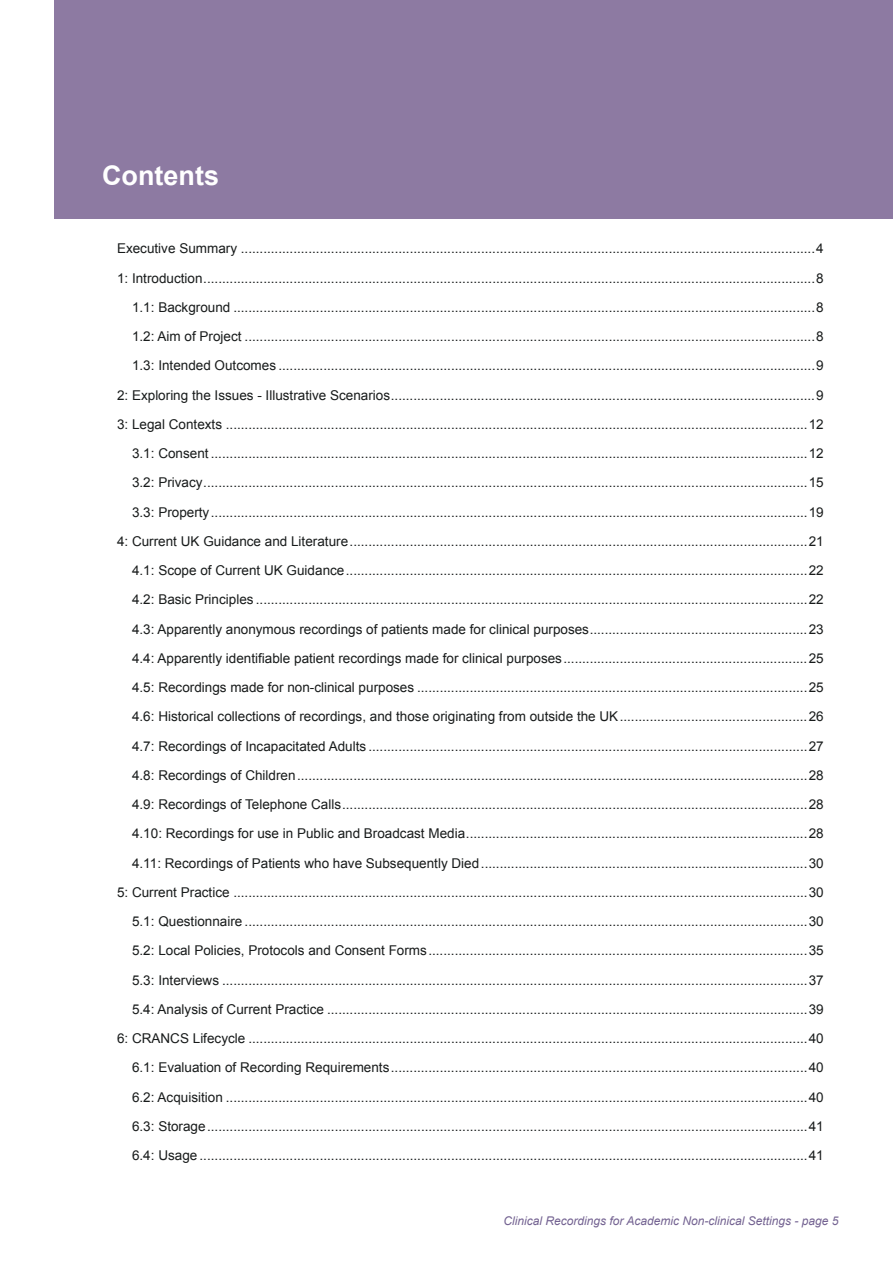
<style>
.page{position:relative;width:893px;height:1263px;background:#fff}
.page>*{position:absolute;margin:0;border:0;box-sizing:border-box;transform-origin:0 0}
.t1{font:700 27px "Arial";color:#fff}
.t2{font:13.5px/29.2px "Arial";color:#181b1b;text-align:right}
.t3{font:italic 12px "Arial";color:#736291}
</style>
<div class="page">
<div style="left:54px;top:0;width:839px;height:219px;background:#8d7aa2"></div>
<h1 class="t1" style="left:102px;top:160px;width:118px">Contents</h1>
<p class="t2" style="left:117px;top:234px;width:708px">Executive Summary .........................................................................................................................................................4<br>1: Introduction ...................................................................................................................................................................8<br>1.1: Background ...........................................................................................................................................................8<br>1.2: Aim of Project ........................................................................................................................................................8<br>1.3: Intended Outcomes ...............................................................................................................................................9<br>2: Exploring the Issues - Illustrative Scenarios .................................................................................................................9<br>3: Legal Contexts ...........................................................................................................................................................12<br>3.1: Consent ...............................................................................................................................................................12<br>3.2: Privacy .................................................................................................................................................................15<br>3.3: Property ...............................................................................................................................................................19<br>4: Current UK Guidance and Literature ..........................................................................................................................21<br>4.1: Scope of Current UK Guidance ...........................................................................................................................22<br>4.2: Basic Principles ...................................................................................................................................................22<br>4.3: Apparently anonymous recordings of patients made for clinical purposes ..........................................................23<br>4.4: Apparently identifiable patient recordings made for clinical purposes .................................................................25<br>4.5: Recordings made for non-clinical purposes ........................................................................................................25<br>4.6: Historical collections of recordings, and those originating from outside the UK ..................................................26<br>4.7: Recordings of Incapacitated Adults .....................................................................................................................27<br>4.8: Recordings of Children ........................................................................................................................................28<br>4.9: Recordings of Telephone Calls ............................................................................................................................28<br>4.10: Recordings for use in Public and Broadcast Media ...........................................................................................28<br>4.11: Recordings of Patients who have Subsequently Died .......................................................................................30<br>5: Current Practice .........................................................................................................................................................30<br>5.1: Questionnaire ......................................................................................................................................................30<br>5.2: Local Policies, Protocols and Consent Forms .....................................................................................................35<br>5.3: Interviews ............................................................................................................................................................37<br>5.4: Analysis of Current Practice ................................................................................................................................39<br>6: CRANCS Lifecycle .....................................................................................................................................................40<br>6.1: Evaluation of Recording Requirements ...............................................................................................................40<br>6.2: Acquisition ...........................................................................................................................................................40<br>6.3: Storage ................................................................................................................................................................41<br>6.4: Usage ..................................................................................................................................................................41</p>
<p class="t3" style="left:504px;top:1214px;width:337px">Clinical Recordings for Academic Non-clinical Settings - page 5</p>
</div>
